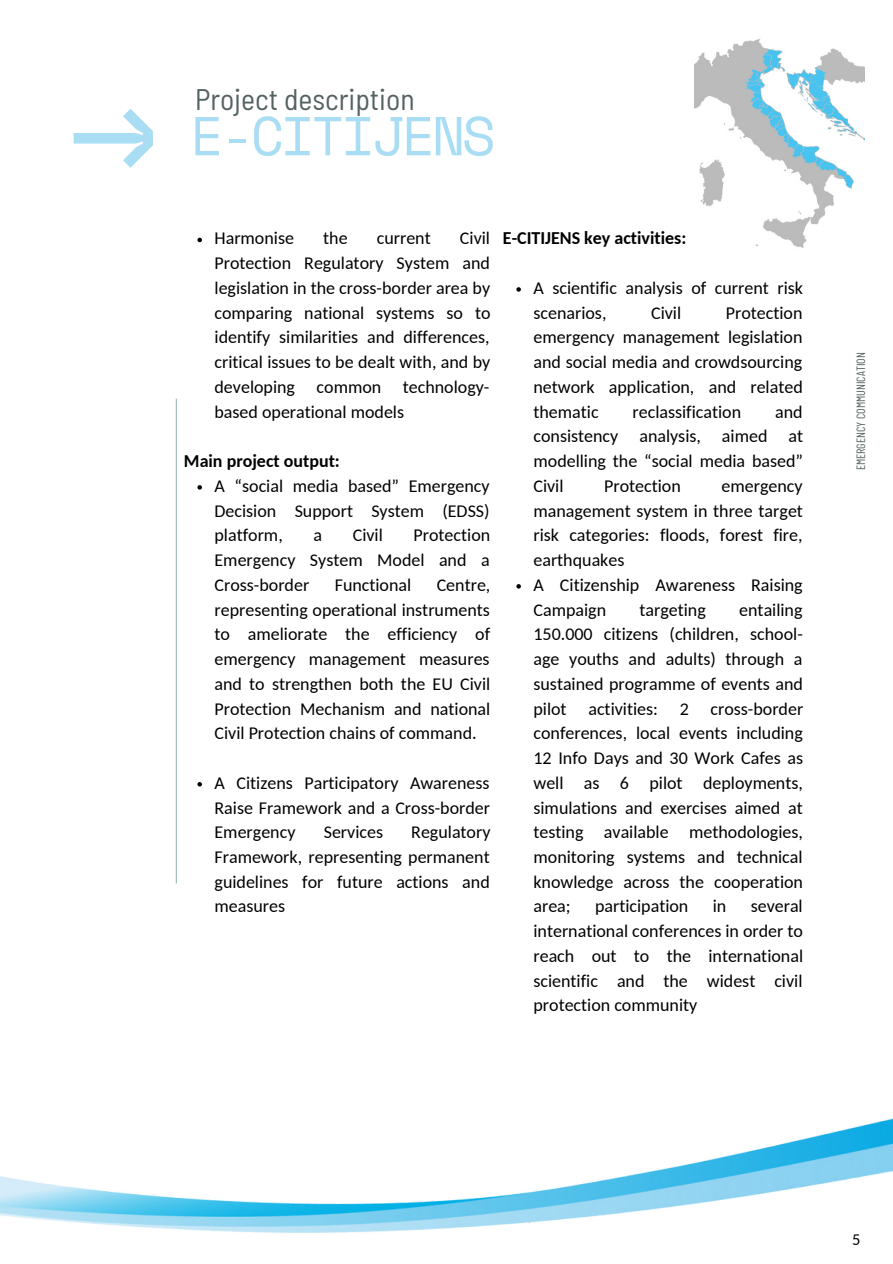
<style>
.page{position:relative;width:893px;height:1264px;background:#fff}
.page>*{position:absolute;margin:0;border:0;box-sizing:border-box;transform-origin:0 0}
.t1{font:146.7px "Space Mono";color:#a8ddf4}
.t2{font:54.6px "Space Mono";letter-spacing:-.06em;color:#a8ddf4}
.t3{font:semi-condensed 29.7px "Barlow";color:#556262}
.t4{font:18px/24.8px "Carlito";color:#000;text-align:justify}
.t5{font:700 18px "Carlito";color:#000}
.t6{font:16.5px "Carlito";color:#000}
.t7{font:12px "Barlow Condensed";color:#556262}
</style>
<div class="page">
<img style="left:694px;top:39px;width:170px;height:209px">
<hr style="left:176px;top:399px;width:1px;height:484px;background:#9db7be">
<svg style="left:197px;top:238px;width:5px;height:4px"></svg>
<svg style="left:197px;top:485px;width:5px;height:4px"></svg>
<svg style="left:197px;top:782px;width:5px;height:4px"></svg>
<svg style="left:516px;top:287px;width:5px;height:5px"></svg>
<svg style="left:516px;top:584px;width:5px;height:4px"></svg>
<img style="left:0;top:1118px;width:892px;height:115px">
<h1 class="t1" style="left:68px;top:25px;width:91px">→</h1>
<h3 class="t3" style="left:195px;top:80px;width:221px">Project description</h3>
<h2 class="t2" style="left:190px;top:94px;width:307px">E-CITIJENS</h2>
<p class="t4" style="left:214px;top:227px;width:277px;text-indent:245px">Civil Protection Regulatory System and legislation in the cross-border area by comparing national systems so to identify similarities and differences, critical issues to be dealt with, and by developing common technology&shy;based operational models</p>
<p class="t4" style="left:214px;top:227px;width:81px">Harmonise</p>
<p class="t4" style="left:323px;top:227px;width:26px">the</p>
<p class="t4" style="left:377px;top:227px;width:55px">current</p>
<p class="t5" style="left:184px;top:453px;width:157px">Main project output:</p>
<p class="t4" style="left:214px;top:475px;width:276px">A “social media based” Emergency Decision Support System (EDSS) platform,</p>
<p class="t4" style="left:313px;top:524px;width:10px">a</p>
<p class="t4" style="left:353px;top:524px;width:32px">Civil</p>
<p class="t4" style="left:214px;top:524px;width:277px;text-indent:199px">Protection Emergency System Model and a Cross-border</p>
<p class="t4" style="left:335px;top:574px;width:78px">Functional</p>
<p class="t4" style="left:214px;top:574px;width:277px;text-indent:222px">Centre, representing operational instruments to ameliorate the efficiency of emergency management measures and to strengthen both the EU Civil Protection Mechanism and national Civil Protection chains of command.</p>
<p class="t4" style="left:214px;top:772px;width:277px">A Citizens Participatory Awareness Raise Framework and a Cross-border Emergency</p>
<p class="t4" style="left:214px;top:821px;width:277px;text-indent:197px">Regulatory Framework, representing permanent guidelines for future actions and measures</p>
<p class="t4" style="left:324px;top:821px;width:61px">Services</p>
<p class="t5" style="left:503px;top:231px;width:185px">E-CITIJENS key activities:</p>
<p class="t4" style="left:533px;top:277px;width:271px">A scientific analysis of current risk scenarios,</p>
<p class="t4" style="left:651px;top:302px;width:32px">Civil</p>
<p class="t4" style="left:533px;top:302px;width:271px;text-indent:192px">Protection emergency management legislation and social media and crowdsourcing network application, and related thematic</p>
<p class="t4" style="left:533px;top:401px;width:271px;text-indent:242px">and consistency analysis, aimed at modelling the “social media based” Civil</p>
<p class="t4" style="left:632px;top:401px;width:110px">reclassification</p>
<p class="t4" style="left:604px;top:475px;width:78px">Protection</p>
<p class="t4" style="left:533px;top:475px;width:271px;text-align:left;text-indent:188px">emergency management system in three target risk categories: floods, forest fire, earthquakes<br>A Citizenship Awareness Raising<br>Campaign</p>
<p class="t4" style="left:533px;top:598px;width:271px;text-indent:206px">entailing 150.000 citizens (children, school&shy;age youths and adults) through a sustained programme of events and pilot activities: 2 cross-border conferences, local events including 12 Info Days and 30 Work Cafes as well as 6 pilot deployments, simulations and exercises aimed at testing available methodologies, monitoring systems and technical knowledge across the cooperation area;</p>
<p class="t4" style="left:639px;top:598px;width:68px">targeting</p>
<p class="t4" style="left:533px;top:895px;width:271px;text-indent:217px">several international conferences in order to reach out to the international scientific and the widest civil protection community</p>
<p class="t4" style="left:595px;top:895px;width:95px">participation</p>
<p class="t4" style="left:712px;top:895px;width:15px">in</p>
<p class="t7" style="left:853px;top:470px;width:119px;rotate:-90deg">EMERGENCY COMMUNICATION</p>
<p class="t6" style="left:852px;top:1232px;width:10px">5</p>
</div>
